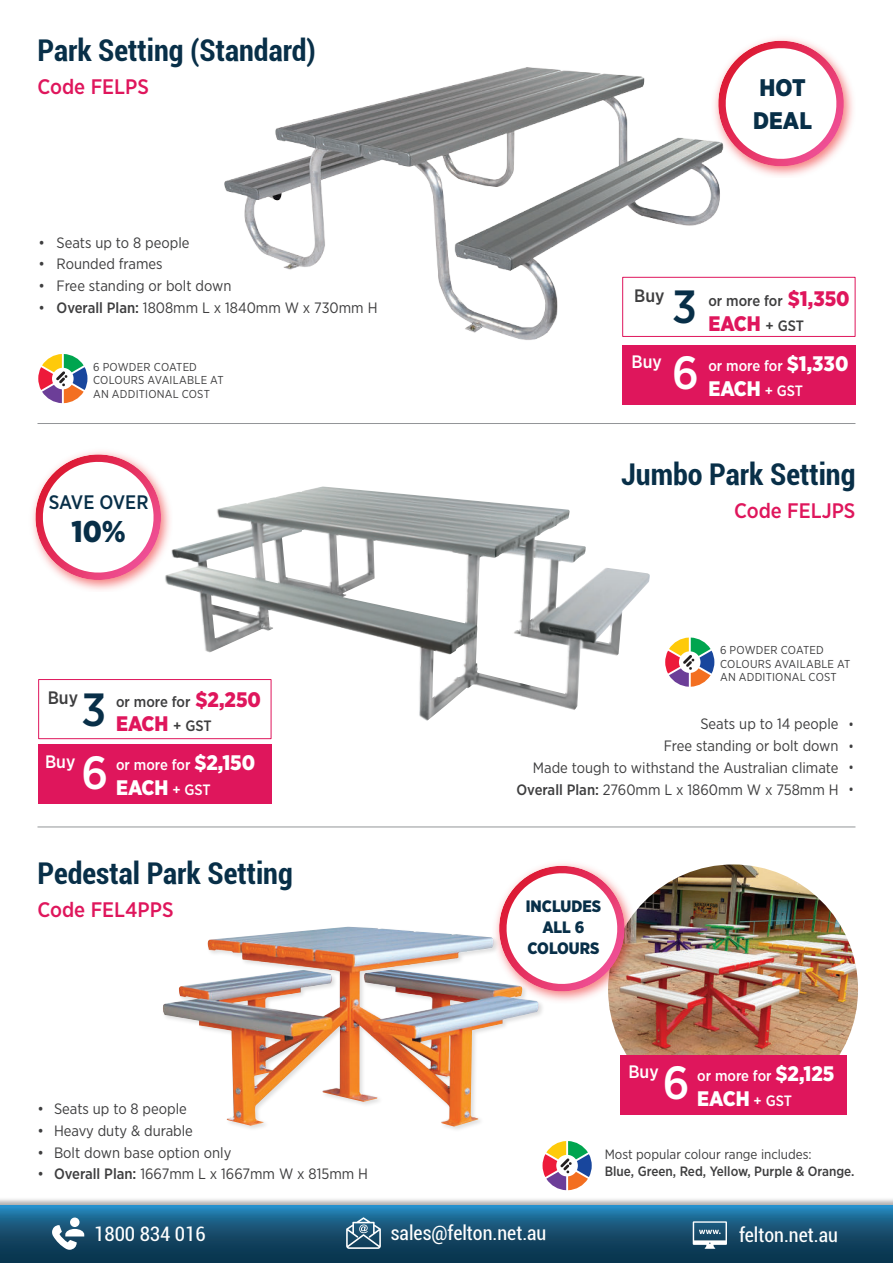
<style>
.page{position:relative;width:893px;height:1263px;background:#fff}
.page>*{position:absolute;margin:0;border:0;box-sizing:border-box;transform-origin:0 0}
.t1{font:700 condensed 30px "Roboto";color:#082f48}
.t2{font:900 30px "Gotham Narrow";color:#082f48}
.t3{font:900 24px/33px "Gotham Narrow";color:#082f48}
.t4{font:500 21px "Gotham Narrow";color:#df165c}
.t5{font:900 21px "Gotham Narrow";color:#fff}
.t6{font:900 21px "Gotham Narrow";color:#df165c}
.t7{font:condensed 19.95px "Roboto";color:#fff}
.t8{font:500 19.5px "Gotham Narrow";letter-spacing:-.005em;color:#082f48}
.t9{font:500 18px "Gotham Narrow";color:#fff}
.t10{font:500 18px "Gotham Narrow";color:#3e3e3f}
.t11{font:900 16.5px/21px "Gotham Narrow";color:#082f48;text-align:center}
.t12{font:15px/21.9px "Gotham Narrow";color:#3e3e3f;text-align:right}
.t13{font:500 15px "Gotham Narrow";color:#fff}
.t14{font:500 15px "Gotham Narrow";color:#3e3e3f}
.t15{font:condensed 15px/21.8px "Roboto";color:#3e3e3f;text-align:justify}
.t16{font:500 13.5px "Gotham Narrow";color:#3e3e3f}
.t17{font:13.5px "Gotham Narrow";color:#3e3e3f}
.t18{font:11.55px/13.4px "Gotham Narrow";letter-spacing:.02em;color:#3e3e3f}
.s1{font-weight:500}
.s2{font-weight:900;font-size:21px;color:#df165c}
.s3{font-weight:500;font-size:15px;color:#3e3e3f}
.s4{font-weight:900;font-size:21px}
.s5{font-weight:500;font-size:15px}
</style>
<div class="page">
<img style="left:608px;top:864px;width:250px;height:250px;border-radius:125px">
<img style="left:173px;top:486px;width:477px;height:235px">
<img style="left:224px;top:67px;width:530px;height:273px">
<img style="left:711px;top:38px;width:142px;height:140px">
<svg style="left:715px;top:41px;width:132px;height:128px"></svg>
<div style="left:622px;top:277px;width:233px;height:60px;border:1px solid #df165c"></div>
<div style="left:622px;top:345px;width:233px;height:59px;background:#df165c"></div>
<div style="left:38px;top:679px;width:233px;height:60px;border:1px solid #df165c"></div>
<div style="left:38px;top:744px;width:233px;height:60px;background:#df165c"></div>
<div style="left:620px;top:1054px;width:226px;height:60px;background:#df165c"></div>
<img style="left:72px;top:451px;width:101px;height:139px">
<svg style="left:32px;top:454px;width:132px;height:129px"></svg>
<hr style="left:38px;top:826px;width:817px;height:1px;background:#939598">
<hr style="left:38px;top:423px;width:817px;height:1px;background:#939598">
<svg style="left:665px;top:637px;width:49px;height:50px"></svg>
<svg style="left:542px;top:1141px;width:50px;height:49px"></svg>
<div style="left:0;top:1197px;width:893px;height:66px;background:#231f20;opacity:.36"></div>
<svg style="left:0;top:1205px;width:893px;height:58px;background:#155376"></svg>
<svg style="left:346px;top:1217px;width:35px;height:32px"></svg>
<div style="left:70px;top:1217px;width:10px;height:10px;background:#fff;border-radius:50%"></div>
<svg style="left:52px;top:1225px;width:32px;height:25px"></svg>
<svg style="left:693px;top:1221px;width:34px;height:28px"></svg>
<img style="left:545px;top:863px;width:92px;height:140px">
<svg style="left:496px;top:866px;width:132px;height:128px"></svg>
<div style="left:162px;top:925px;width:383px;height:208px;background:#fff"></div>
<img style="left:163px;top:927px;width:376px;height:199px">
<svg style="left:38px;top:354px;width:49px;height:49px"></svg>
<h1 class="t1" style="left:38px;top:37px;width:280px">Park Setting (Standard)</h1>
<h3 class="t4" style="left:38px;top:77px;width:113px">Code FELPS</h3>
<p class="t12" style="left:39px;top:232px;width:152px">• Seats up to 8 people</p>
<p class="t12" style="left:39px;top:254px;width:126px">• Rounded frames</p>
<p class="t12" style="left:39px;top:276px;width:194px">• Free standing or bolt down</p>
<p class="t12" style="left:39px;top:298px;width:340px">• <span class="s1">Overall Plan:</span> 1808mm L x 1840mm W x 730mm H</p>
<p class="t18" style="left:93px;top:361px;width:132px">6 POWDER COATED<br>COLOURS AVAILABLE AT<br>AN ADDITIONAL COST</p>
<h3 class="t8" style="left:49px;top:493px;width:101px">SAVE OVER</h3>
<h1 class="t2" style="left:71px;top:518px;width:56px">10%</h1>
<p class="t10" style="left:48px;top:690px;width:32px">Buy</p>
<p class="t14" style="left:116px;top:694px;width:146px">or more for <span class="s2">$2,250</span></p>
<h3 class="t6" style="left:82px;top:714px;width:132px"><sup>3</sup> EACH <span class="s3">+ GST</span></h3>
<p class="t9" style="left:45px;top:753px;width:32px">Buy</p>
<p class="t13" style="left:116px;top:758px;width:141px">or more for <span class="s4">$2,150</span></p>
<h3 class="t5" style="left:82px;top:778px;width:131px"><sup>6</sup> EACH <span class="s5">+ GST</span></h3>
<h1 class="t1" style="left:38px;top:861px;width:257px">Pedestal Park Setting</h1>
<h3 class="t4" style="left:38px;top:901px;width:138px">Code FEL4PPS</h3>
<p class="t12" style="left:38px;top:1098px;width:151px">• Seats up to 8 people</p>
<p class="t12" style="left:38px;top:1120px;width:157px">• Heavy duty &amp; durable</p>
<p class="t12" style="left:38px;top:1142px;width:195px">• Bolt down base option only</p>
<p class="t12" style="left:38px;top:1163px;width:332px">• <span class="s1">Overall Plan:</span> 1667mm L x 1667mm W x 815mm H</p>
<h2 class="t3" style="left:753px;top:72px;width:60px">HOT<br>DEAL</h2>
<p class="t10" style="left:634px;top:287px;width:32px">Buy</p>
<p class="t14" style="left:708px;top:294px;width:143px">or more for <span class="s2">$1,350</span></p>
<h3 class="t6" style="left:672px;top:314px;width:134px"><sup>3</sup> EACH <span class="s3">+ GST</span></h3>
<p class="t9" style="left:632px;top:354px;width:32px">Buy</p>
<p class="t13" style="left:708px;top:359px;width:141px">or more for <span class="s4">$1,330</span></p>
<h3 class="t5" style="left:672px;top:379px;width:133px"><sup>6</sup> EACH <span class="s5">+ GST</span></h3>
<h1 class="t1" style="left:621px;top:462px;width:236px">Jumbo Park Setting</h1>
<h3 class="t4" style="left:734px;top:502px;width:123px">Code FELJPS</h3>
<p class="t18" style="left:720px;top:644px;width:132px">6 POWDER COATED<br>COLOURS AVAILABLE AT<br>AN ADDITIONAL COST</p>
<p class="t12" style="left:516px;top:713px;width:324px">Seats up to 14 people<br>Free standing or bolt down<br>Made tough to withstand the Australian climate <span class="s1">Overall Plan:</span> 2760mm L x 1860mm W x 758mm H</p>
<p class="t15" style="left:849px;top:715px;width:6px">• • • •</p>
<p class="t11" style="left:526px;top:897px;width:77px">INCLUDES<br>ALL 6<br>COLOURS</p>
<p class="t9" style="left:628px;top:1064px;width:32px">Buy</p>
<p class="t13" style="left:697px;top:1069px;width:139px">or more for <span class="s4">$2,125</span></p>
<h3 class="t5" style="left:663px;top:1089px;width:131px"><sup>6</sup> EACH <span class="s5">+ GST</span></h3>
<p class="t17" style="left:605px;top:1148px;width:208px">Most popular colour range includes:</p>
<p class="t16" style="left:605px;top:1165px;width:251px">Blue, Green, Red, Yellow, Purple &amp; Orange.</p>
<h3 class="t7" style="left:94px;top:1225px;width:113px">1800 834 016</h3>
<h3 class="t7" style="left:391px;top:1225px;width:157px">sales@felton.net.au</h3>
<h3 class="t7" style="left:739px;top:1227px;width:100px">felton.net.au</h3>
</div>
